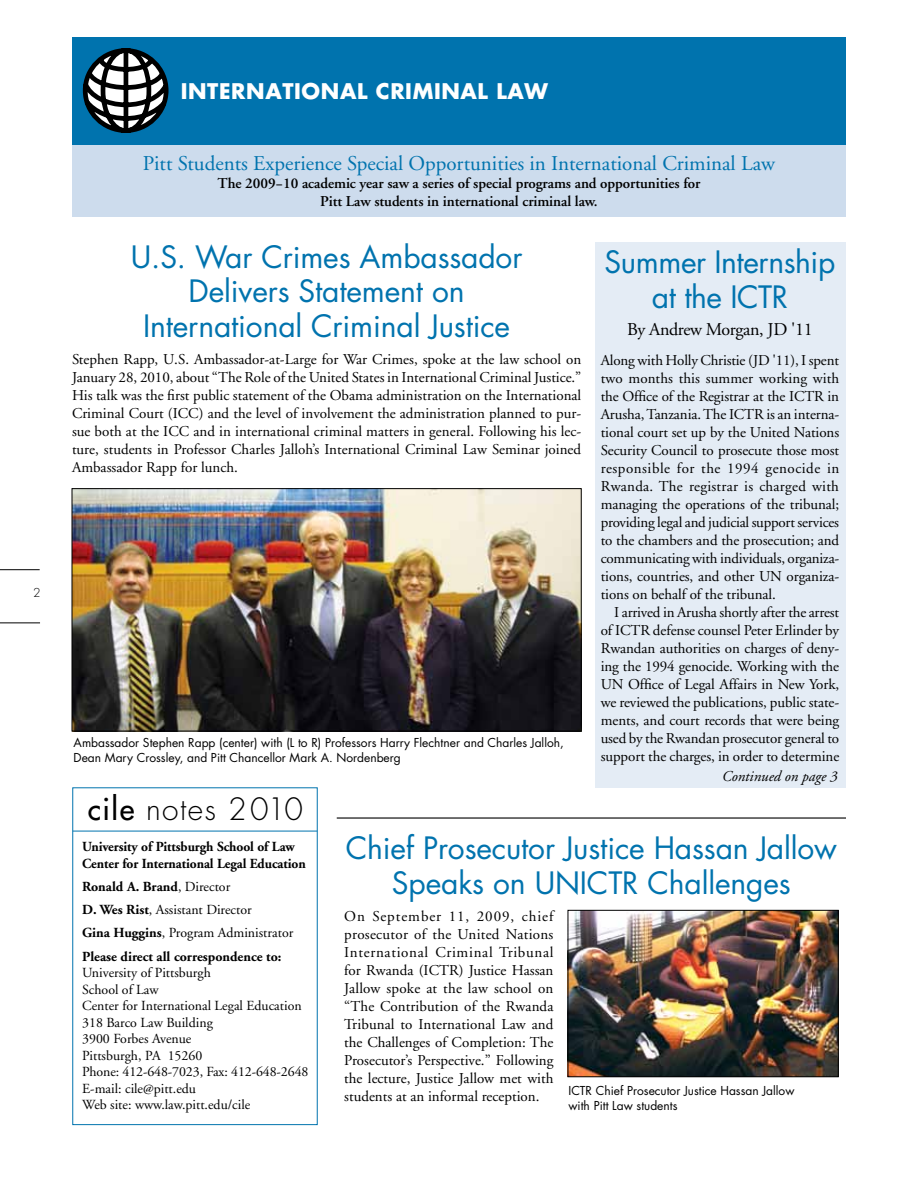
<style>
.page{position:relative;width:918px;height:1188px;background:#fff}
.page>*{position:absolute;margin:0;border:0;box-sizing:border-box;transform-origin:0 0}
.t1{font:30px/34.5px "Futura";letter-spacing:-.005em;color:#0073ae;text-align:center}
.t2{font:300 30px "Futura";letter-spacing:.05em;color:#000}
.t3{font:21px "Adobe Garamond";color:#0073ae}
.t4{font:700 21px "Futura";letter-spacing:.03em;color:#fff}
.t5{font:18px "Adobe Garamond";letter-spacing:-.02em;color:#000}
.t6{font:15px/18px "Adobe Garamond";letter-spacing:-.005em;color:#000;text-align:justify}
.t7{font:600 15px/18px "Adobe Garamond";letter-spacing:-.005em;color:#000;text-align:center}
.t8{font:italic 15px "Adobe Garamond";color:#000}
.t9{font:13.8px/16.5px "Adobe Garamond";color:#000}
.t10{font:700 13.8px/23.2px "Adobe Garamond";letter-spacing:-.005em;color:#000}
.t11{font:12px/15px "Futura";color:#000}
.t12{font:300 12px "Futura";color:#000}
.s1{font-weight:400}
</style>
<div class="page">
<hr style="left:0;top:569px;width:40px;height:1px;background:#000">
<hr style="left:0;top:622px;width:40px;height:1px;background:#000">
<div style="left:596px;top:242px;width:250px;height:546px;background:#e4ecf5"></div>
<div style="left:72px;top:135px;width:774px;height:82px;background:#cddced"></div>
<div style="left:72px;top:37px;width:774px;height:108px;background:#0073ae"></div>
<svg style="left:83px;top:48px;width:86px;height:85px"></svg>
<hr style="left:73px;top:831px;width:244px;height:1px;background:#0073ae">
<img style="left:570px;top:912px;width:267px;height:163px">
<div style="left:568px;top:910px;width:271px;height:167px;border:1px solid #000"></div>
<hr style="left:337px;top:817px;width:509px;height:2px;background:#000">
<img style="left:74px;top:490px;width:506px;height:239px">
<div style="left:72px;top:488px;width:510px;height:243px;border:1px solid #000"></div>
<p class="t12" style="left:33px;top:585px;width:9px">2</p>
<h2 class="t4" style="left:181px;top:76px;width:369px">INTERNATIONAL CRIMINAL LAW</h2>
<h2 class="t3" style="left:143px;top:152px;width:634px">Pitt Students Experience Special Opportunities in International Criminal Law</h2>
<p class="t7" style="left:218px;top:174px;width:484px">The 2009−10 academic year saw a series of special programs and opportunities for<br>Pitt Law students in international criminal law.</p>
<h1 class="t1" style="left:131px;top:239px;width:393px">U.S. War Crimes Ambassador<br>Delivers Statement on<br>International Criminal Justice</h1>
<p class="t6" style="left:72px;top:350px;width:511px">Stephen Rapp, U.S. Ambassador-at-Large for War Crimes, spoke at the law school on January 28, 2010, about “The Role of the United States in International Criminal Justice.” His talk was the first public statement of the Obama administration on the International Criminal Court (ICC) and the level of involvement the administration planned to pur&shy;sue both at the ICC and in international criminal matters in general. Following his lec&shy;ture, students in Professor Charles Jalloh’s International Criminal Law Seminar joined Ambassador Rapp for lunch.</p>
<p class="t11" style="left:74px;top:735px;width:492px">Ambassador Stephen Rapp (center) with (L to R) Professors Harry Flechtner and Charles Jalloh,<br>Dean Mary Crossley, and Pitt Chancellor Mark A. Nordenberg</p>
<h1 class="t1" style="left:605px;top:245px;width:232px">Summer Internship at the ICTR</h1>
<p class="t5" style="left:627px;top:319px;width:187px">By Andrew Morgan, JD '11</p>
<p class="t6" style="left:601px;top:351px;width:240px">Along with Holly Christie (JD '11), I spent two months this summer working with the Office of the Registrar at the ICTR in Arusha, Tanzania. The ICTR is an interna&shy;tional court set up by the United Nations Security Council to prosecute those most responsible for the 1994 genocide in Rwanda. The registrar is charged with managing the operations of the tribunal; providing legal and judicial support services to the chambers and the prosecution; and communicating with individuals, organiza&shy;tions, countries, and other UN organiza&shy;tions on behalf of the tribunal.</p>
<p class="t6" style="left:601px;top:603px;width:240px;text-indent:14px">I arrived in Arusha shortly after the arrest of ICTR defense counsel Peter Erlinder by Rwandan authorities on charges of deny&shy;ing the 1994 genocide. Working with the UN Office of Legal Affairs in New York, we reviewed the publications, public state&shy;ments, and court records that were being used by the Rwandan prosecutor general to support the charges, in order to determine</p>
<p class="t8" style="left:721px;top:768px;width:117px">Continued on page 3</p>
<h1 class="t2" style="left:88px;top:790px;width:217px"><span class="s1">cile</span> notes 2010</h1>
<p class="t10" style="left:82px;top:839px;width:225px;line-height:16.5px">University of Pittsburgh School of Law<br>Center for International Legal Education</p>
<p class="t10" style="left:82px;top:875px;width:213px">Ronald A. Brand<span class="s1">, Director<br></span>D. Wes Rist<span class="s1">, Assistant Director<br></span>Gina Huggins<span class="s1">, Program Administrator </span>Please direct all correspondence to:</p>
<p class="t9" style="left:82px;top:965px;width:228px">University of Pittsburgh<br>School of Law<br>Center for International Legal Education<br>318 Barco Law Building<br>3900 Forbes Avenue<br>Pittsburgh, PA 15260<br>Phone: 412-648-7023, Fax: 412-648-2648<br>E-mail: cile@pitt.edu<br>Web site: www.law.pitt.edu/cile</p>
<h1 class="t1" style="left:346px;top:830px;width:493px">Chief Prosecutor Justice Hassan Jallow<br>Speaks on UNICTR Challenges</h1>
<p class="t6" style="left:344px;top:908px;width:211px">On September 11, 2009, chief prosecutor of the United Nations International Criminal Tribunal for Rwanda (ICTR) Justice Hassan Jallow spoke at the law school on “The Contribution of the Rwanda Tribunal to International Law and the Challenges of Completion: The Prosecutor’s Perspective.” Following the lecture, Justice Jallow met with students at an informal reception.</p>
<p class="t11" style="left:568px;top:1082px;width:228px">ICTR Chief Prosecutor Justice Hassan Jallow with Pitt Law students</p>
</div>
